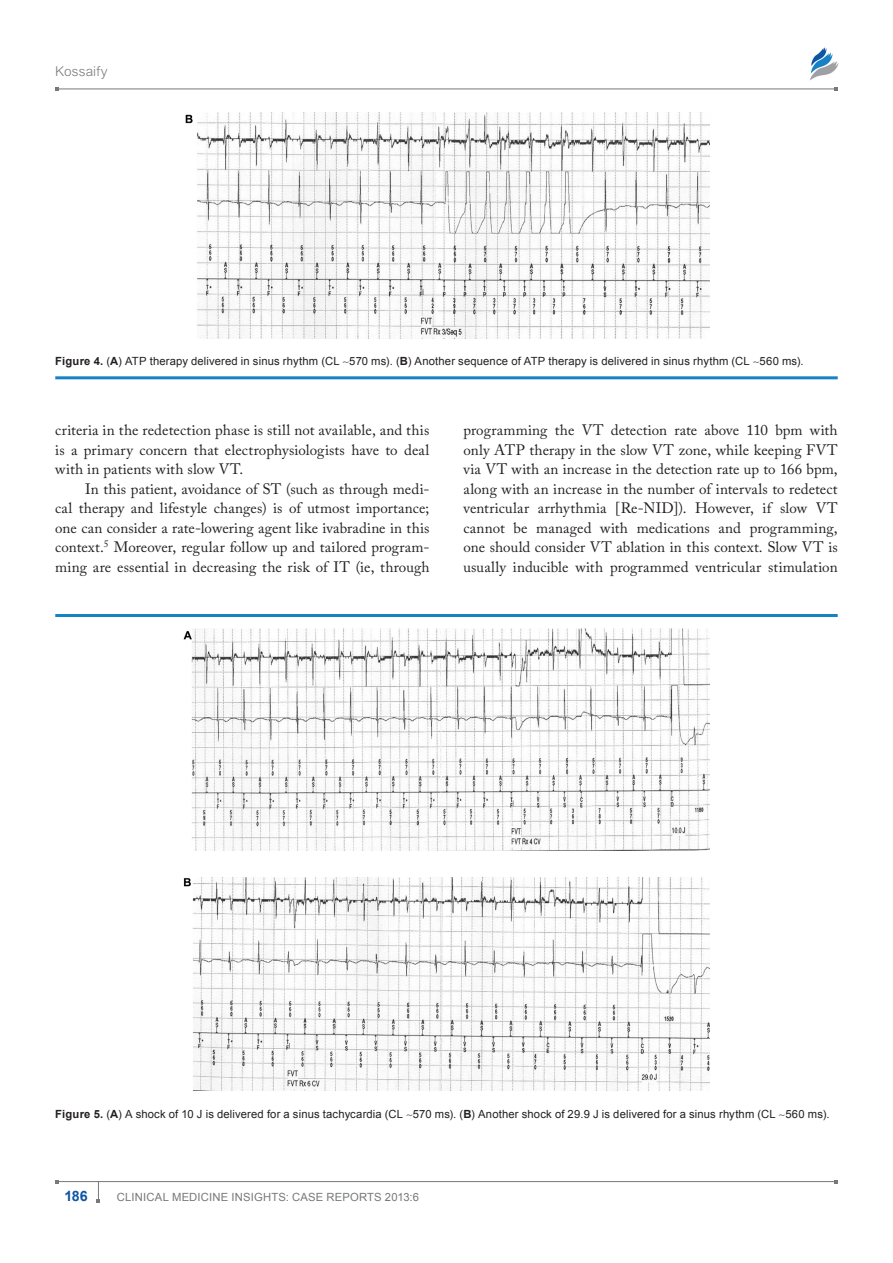
<style>
.page{position:relative;width:893px;height:1263px;background:#fff}
.page>*{position:absolute;margin:0;border:0;box-sizing:border-box;transform-origin:0 0}
.Tx{font:15px/19.5px "Adobe Caslon Pro";letter-spacing:.01em;color:#231f20;text-align:justify}
.t1{font:700 14.25px "Arial";color:#1055a4}
.t2{font:300 13.5px "Arial MT Std";letter-spacing:.01em;color:#76787b}
.FigC{font:11.25px "Arial";letter-spacing:.015em;color:#231f20}
.t3{font:11.25px "Arial";letter-spacing:.015em;color:#76787b}
.s1{font-weight:700}
</style>
<div class="page">
<hr style="left:57px;top:89px;width:779px;height:1px;background:#76787b">
<hr style="left:57px;top:1181px;width:779px;height:1px;background:#76787b">
<img style="left:810px;top:47px;width:29px;height:33px">
<svg style="left:97px;top:1182px;width:3px;height:20px"></svg>
<hr style="left:55px;top:376px;width:783px;height:3px;background:#1582c5">
<img style="left:185px;top:113px;width:525px;height:225px">
<hr style="left:55px;top:614px;width:783px;height:3px;background:#1582c5">
<img style="left:183px;top:628px;width:527px;height:222px">
<img style="left:183px;top:877px;width:527px;height:214px">
<p class="t2" style="left:55px;top:63px;width:54px">Kossaify</p>
<p class="FigC" style="left:55px;top:354px;width:750px"><span class="s1">Figure 4.</span> (<span class="s1">A</span>) ATP therapy delivered in sinus rhythm (CL ∼570 ms). (<span class="s1">B</span>) Another sequence of ATP therapy is delivered in sinus rhythm (CL ∼560 ms).</p>
<p class="Tx" style="left:55px;top:420px;width:376px">criteria in the redetection phase is still not available, and this is a primary concern that electrophysiologists have to deal with in patients with slow VT.</p>
<p class="Tx" style="left:55px;top:479px;width:376px;text-indent:30px">In this patient, avoidance of ST (such as through medi&shy;cal therapy and lifestyle changes) is of utmost importance; one can consider a rate-lowering agent like ivabradine in this context.<sup>5</sup> Moreover, regular follow up and tailored program&shy;ming are essential in decreasing the risk of IT (ie, through</p>
<p class="Tx" style="left:463px;top:420px;width:376px">programming the VT detection rate above 110 bpm with only ATP therapy in the slow VT zone, while keeping FVT via VT with an increase in the detection rate up to 166 bpm, along with an increase in the number of intervals to redetect ventricular arrhythmia [Re-NID]). However, if slow VT cannot be managed with medications and programming, one should consider VT ablation in this context. Slow VT is usually inducible with programmed ventricular stimulation</p>
<p class="FigC" style="left:55px;top:1106px;width:776px"><span class="s1">Figure 5.</span> (<span class="s1">A</span>) A shock of 10 J is delivered for a sinus tachycardia (CL ∼570 ms). (<span class="s1">B</span>) Another shock of 29.9 J is delivered for a sinus rhythm (CL ∼560 ms).</p>
<p class="t1" style="left:64px;top:1186px;width:25px">186</p>
<p class="t3" style="left:117px;top:1189px;width:304px">Clinical Medicine I nsights: Case Reports 2013:6</p>
</div>
